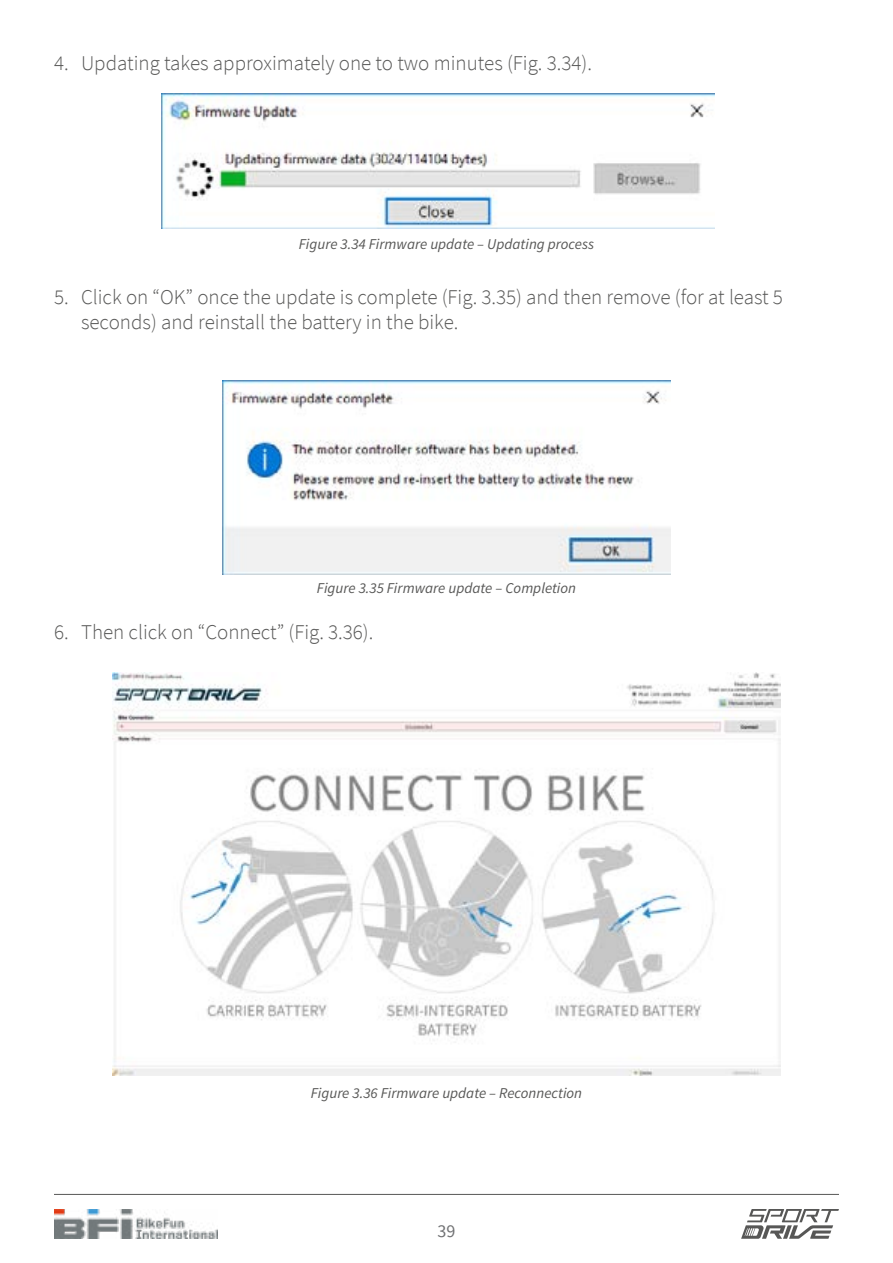
<style>
.page{position:relative;width:893px;height:1263px;background:#fff}
.page>*{position:absolute;margin:0;border:0;box-sizing:border-box;transform-origin:0 0}
.t1{font:300 21px/25.2px "Source Sans Pro";color:#575756}
.t2{font:18px "Source Sans Pro";color:#707173}
.t3{font:italic 15px "Source Sans Variable";color:#575756}
</style>
<div class="page">
<hr style="left:54px;top:1194px;width:785px;height:1px;background:#575756">
<svg style="left:741px;top:1209px;width:98px;height:30px"></svg>
<img style="left:54px;top:1209px;width:163px;height:30px">
<img style="left:162px;top:94px;width:552px;height:135px">
<img style="left:223px;top:381px;width:447px;height:193px">
<img style="left:113px;top:673px;width:667px;height:403px">
<p class="t1" style="left:54px;top:50px;width:539px">4. Updating takes approximately one to two minutes (Fig. 3.34).</p>
<p class="t3" style="left:299px;top:235px;width:297px">Figure 3.34 Firmware update – Updating process</p>
<p class="t1" style="left:81px;top:285px;width:703px;text-indent:-27px">5. Click on “OK” once the update is complete (Fig. 3.35) and then remove (for at least 5 seconds) and reinstall the battery in the bike.</p>
<p class="t3" style="left:317px;top:579px;width:261px">Figure 3.35 Firmware update – Completion</p>
<p class="t1" style="left:54px;top:620px;width:321px">6. Then click on “Connect” (Fig. 3.36).</p>
<p class="t3" style="left:311px;top:1084px;width:273px">Figure 3.36 Firmware update – Reconnection</p>
<p class="t2" style="left:438px;top:1220px;width:19px">39</p>
</div>
